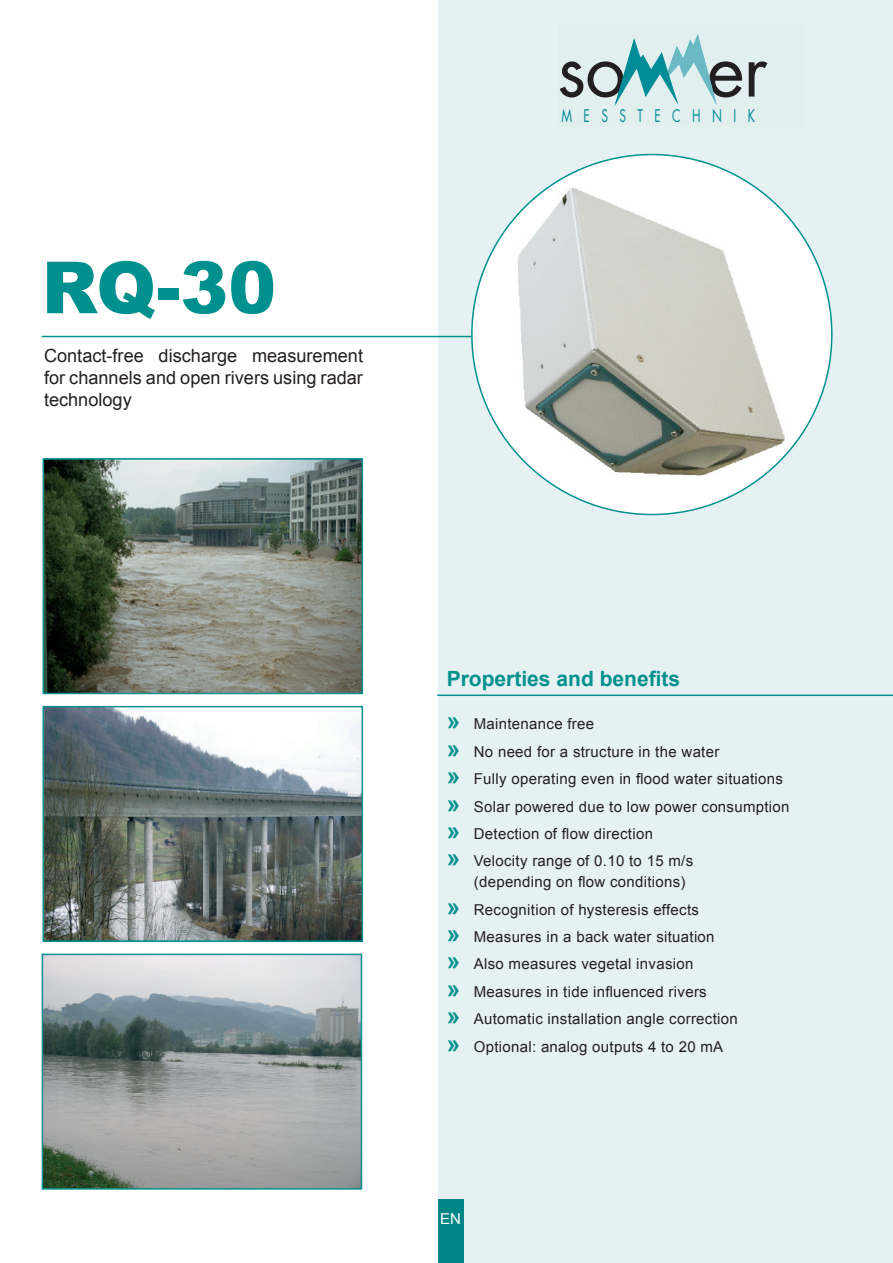
<style>
.page{position:relative;width:893px;height:1263px;background:#fff}
.page>*{position:absolute;margin:0;border:0;box-sizing:border-box;transform-origin:0 0}
.t1{font:72.75px "Futura";color:#231f20}
.t2{font:900 72px "Arial";color:#00918e}
.Überschriften{font:700 21px "Arial";color:#00918e}
.Bildunterschrift{font:18.15px/21.8px "Arial";color:#231f20;text-align:justify}
.t3{font:16.95px "Futura";letter-spacing:.96em;color:#008b98;scale:.7 1}
.Fließtext{font:15px/21px "Arial";letter-spacing:.02em;color:#231f20}
.Bildunterschrift-2{font:15px "Arial";color:#fff}
.s1{font-weight:700;font-size:24px;color:#00918e}
</style>
<div class="page">
<div style="left:438px;top:0;width:455px;height:1263px;background:#e5f1f2"></div>
<div style="left:472px;top:155px;width:360px;height:359px;background:#fff;border-radius:50%"></div>
<img style="left:517px;top:187px;width:268px;height:288px">
<hr style="left:437px;top:694px;width:456px;height:2px;background:#00918e">
<hr style="left:42px;top:336px;width:430px;height:1px;background:#00918e">
<img style="left:46px;top:709px;width:314px;height:230px">
<div style="left:43px;top:706px;width:320px;height:236px;border:2px solid #00918e"></div>
<img style="left:46px;top:461px;width:314px;height:230px">
<div style="left:43px;top:458px;width:320px;height:236px;border:2px solid #00918e"></div>
<img style="left:45px;top:957px;width:314px;height:229px">
<div style="left:42px;top:954px;width:320px;height:235px;border:2px solid #00918e"></div>
<svg style="left:615px;top:34px;width:102px;height:72px"></svg>
<div style="left:438px;top:1199px;width:25px;height:64px;background:#008685"></div>
<p class="t2" style="left:42px;top:235px;width:236px">RQ-30</p>
<p class="Bildunterschrift" style="left:44px;top:345px;width:321px">Contact-free discharge measurement for channels and open rivers using radar technology</p>
<p class="t1" style="left:557px;top:20px;width:212px">so er</p>
<p class="t3" style="left:562px;top:104px;width:278px">MESSTECHNIK</p>
<p class="Überschriften" style="left:447px;top:665px;width:235px">Properties and benefits</p>
<p class="Fließtext" style="left:447px;top:714px;width:149px"><span class="s1">»</span> Maintenance free</p>
<p class="Fließtext" style="left:447px;top:741px;width:274px"><span class="s1">»</span> No need for a structure in the water</p>
<p class="Fließtext" style="left:447px;top:768px;width:338px"><span class="s1">»</span> Fully operating even in flood water situations</p>
<p class="Fließtext" style="left:447px;top:796px;width:344px"><span class="s1">»</span> Solar powered due to low power consumption</p>
<p class="Fließtext" style="left:447px;top:823px;width:208px"><span class="s1">»</span> Detection of flow direction</p>
<p class="Fließtext" style="left:474px;top:851px;width:221px;text-indent:-27px"><span class="s1">»</span> Velocity range of 0.10 to 15 m/s (depending on flow conditions)</p>
<p class="Fließtext" style="left:447px;top:899px;width:254px"><span class="s1">»</span> Recognition of hysteresis effects</p>
<p class="Fließtext" style="left:447px;top:926px;width:269px"><span class="s1">»</span> Measures in a back water situation</p>
<p class="Fließtext" style="left:447px;top:954px;width:248px"><span class="s1">»</span> Also measures vegetal invasion</p>
<p class="Fließtext" style="left:447px;top:981px;width:262px"><span class="s1">»</span> Measures in tide influenced rivers</p>
<p class="Fließtext" style="left:447px;top:1008px;width:293px"><span class="s1">»</span> Automatic installation angle correction</p>
<p class="Fließtext" style="left:447px;top:1036px;width:278px"><span class="s1">»</span> Optional: analog outputs 4 to 20 mA</p>
<p class="Bildunterschrift-2" style="left:440px;top:1209px;width:22px">EN</p>
</div>
